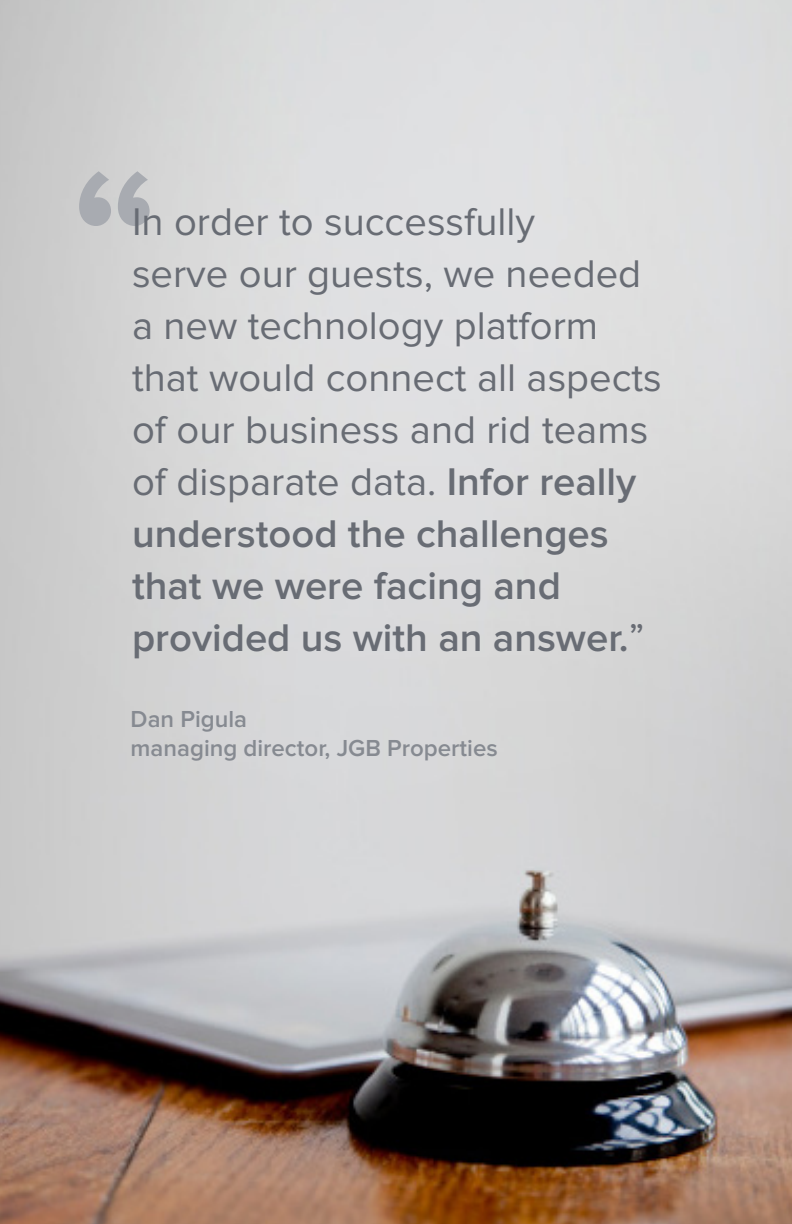
<style>
.page{position:relative;width:792px;height:1224px;background:#fff}
.page>*{position:absolute;margin:0;border:0;box-sizing:border-box;transform-origin:0 0}
.t1{font:700 190px "Proxima Nova";color:#a8abb1}
.t2{font:40px/52px "Proxima Nova";color:#686c74}
.t3{font:600 24px "Proxima Nova";color:#868a91}
.s1{font-weight:600}
</style>
<div class="page">
<img style="left:0;top:0;width:792px;height:1224px">
<p class="t1" style="left:72px;top:150px;width:89px">“</p>
<p class="t2" style="left:132px;top:198px;width:531px">In order to successfully<br>serve our guests, we needed a new technology platform that would connect all aspects of our business and rid teams of disparate data. <span class="s1">Infor really understood the challenges that we were facing and provided us with an answer.</span>”</p>
<p class="t3" style="left:131px;top:708px;width:118px">Dan Pigula</p>
<p class="t3" style="left:131px;top:737px;width:369px">managing director, JGB Properties</p>
</div>
